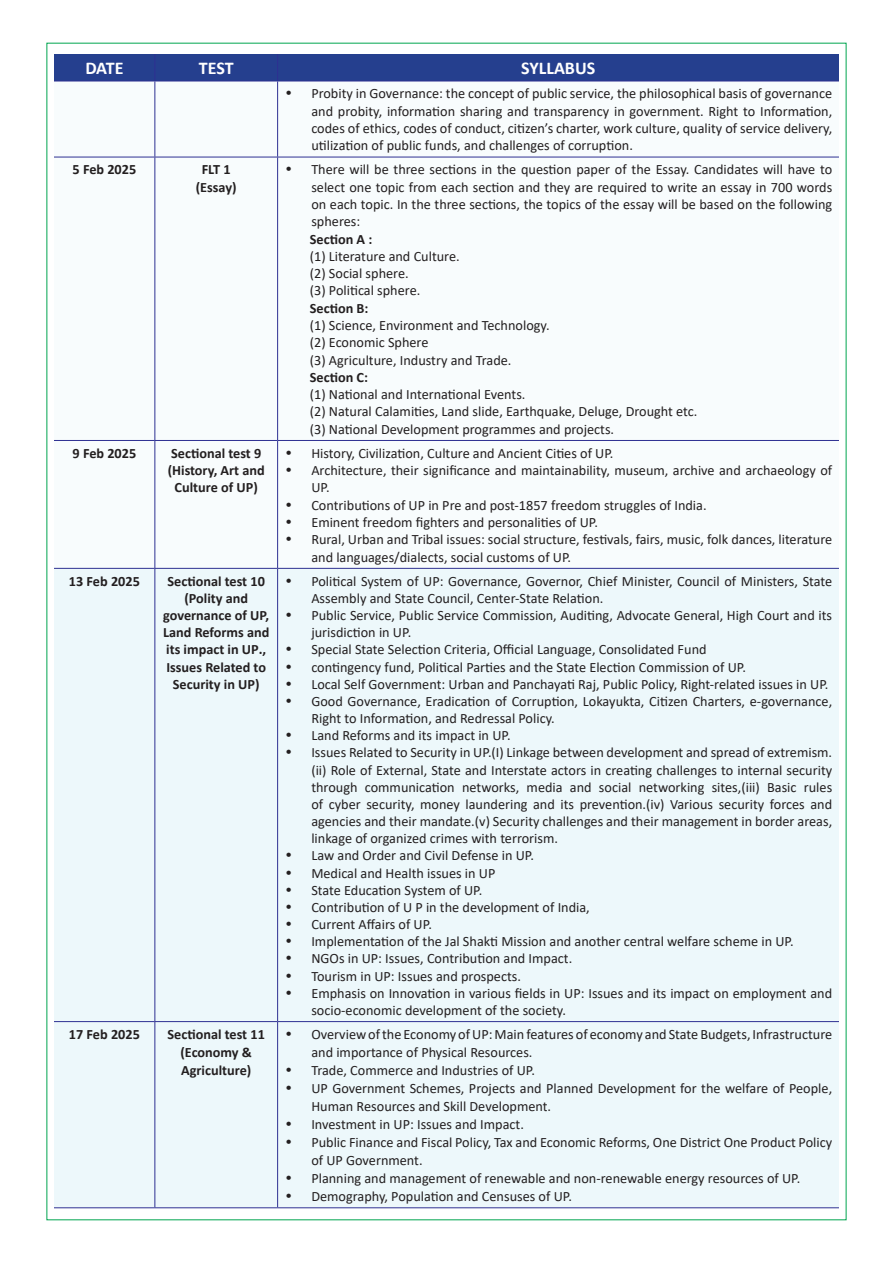
<style>
.page{position:relative;width:893px;height:1263px;background:#fff}
.page>*{position:absolute;margin:0;border:0;box-sizing:border-box;transform-origin:0 0}
.t1{font:700 18px "Calibri";color:#fff}
.List_Paragraph{font:14.25px/17.1px "Calibri";color:#231f20}
.List_Paragraph-2{font:700 14.25px/17.1px "Calibri";color:#231f20;text-align:center}
.s1{font-family:"Book Antiqua"}
</style>
<div class="page">
<svg style="left:54px;top:82px;width:785px;height:486px"></svg>
<div style="left:54px;top:569px;width:785px;height:638px;background:#edf8fb"></div>
<hr style="left:155px;top:1207px;width:123px;height:1px;background:#2e3092">
<hr style="left:154px;top:81px;width:1px;height:76px;background:#2e3092">
<hr style="left:277px;top:81px;width:1px;height:76px;background:#2e3092">
<hr style="left:54px;top:157px;width:101px;height:1px;background:#2e3092">
<hr style="left:155px;top:157px;width:123px;height:1px;background:#2e3092">
<hr style="left:154px;top:157px;width:1px;height:283px;background:#2e3092">
<hr style="left:278px;top:157px;width:561px;height:1px;background:#2e3092">
<hr style="left:277px;top:157px;width:1px;height:283px;background:#2e3092">
<hr style="left:54px;top:440px;width:101px;height:1px;background:#2e3092">
<hr style="left:155px;top:440px;width:123px;height:1px;background:#2e3092">
<hr style="left:154px;top:441px;width:1px;height:127px;background:#2e3092">
<hr style="left:278px;top:440px;width:561px;height:1px;background:#2e3092">
<hr style="left:277px;top:441px;width:1px;height:127px;background:#2e3092">
<hr style="left:54px;top:568px;width:101px;height:1px;background:#2e3092">
<hr style="left:155px;top:568px;width:123px;height:1px;background:#2e3092">
<hr style="left:154px;top:569px;width:1px;height:452px;background:#2e3092">
<hr style="left:278px;top:568px;width:561px;height:1px;background:#2e3092">
<hr style="left:277px;top:569px;width:1px;height:452px;background:#2e3092">
<hr style="left:54px;top:1021px;width:101px;height:1px;background:#2e3092">
<hr style="left:155px;top:1021px;width:123px;height:1px;background:#2e3092">
<hr style="left:154px;top:1022px;width:1px;height:185px;background:#2e3092">
<hr style="left:278px;top:1021px;width:561px;height:1px;background:#2e3092">
<hr style="left:277px;top:1022px;width:1px;height:185px;background:#2e3092">
<hr style="left:54px;top:1207px;width:101px;height:1px;background:#2e3092">
<hr style="left:278px;top:1207px;width:561px;height:1px;background:#2e3092">
<div style="left:54px;top:54px;width:785px;height:27px;background:#253f8e"></div>
<hr style="left:54px;top:81px;width:101px;height:1px;background:#2e3092">
<hr style="left:155px;top:81px;width:123px;height:1px;background:#2e3092">
<hr style="left:278px;top:81px;width:561px;height:1px;background:#2e3092">
<p class="t1" style="left:85px;top:56px;width:40px">DATE</p>
<p class="t1" style="left:199px;top:56px;width:36px">TEST</p>
<p class="t1" style="left:521px;top:56px;width:76px">SYLLABUS</p>
<p class="List_Paragraph" style="left:311px;top:85px;width:522px;text-align:justify;text-indent:-27px"><span class="s1">•</span> Probity in Governance: the concept of public service, the philosophical basis of governance and probity, information sharing and transparency in government. Right to Information, codes of ethics, codes of conduct, citizen’s charter, work culture, quality of service delivery, utilization of public funds, and challenges of corruption.</p>
<p class="List_Paragraph-2" style="left:73px;top:161px;width:65px">5 Feb 2025</p>
<p class="List_Paragraph-2" style="left:196px;top:161px;width:42px">FLT 1 (Essay)</p>
<p class="List_Paragraph" style="left:311px;top:161px;width:522px;text-align:justify;text-indent:-27px"><span class="s1">•</span> There will be three sections in the question paper of the Essay. Candidates will have to select one topic from each section and they are required to write an essay in 700 words on each topic. In the three sections, the topics of the essay will be based on the following spheres:</p>
<p class="List_Paragraph-2" style="left:310px;top:230px;width:64px">Section A :</p>
<p class="List_Paragraph" style="left:310px;top:247px;width:151px">(1) Literature and Culture.</p>
<p class="List_Paragraph" style="left:310px;top:265px;width:100px">(2) Social sphere.</p>
<p class="List_Paragraph" style="left:310px;top:282px;width:112px">(3) Political sphere.</p>
<p class="List_Paragraph-2" style="left:310px;top:299px;width:60px">Section B:</p>
<p class="List_Paragraph" style="left:310px;top:316px;width:241px">(1) Science, Environment and Technology.</p>
<p class="List_Paragraph" style="left:310px;top:334px;width:120px">(2) Economic Sphere</p>
<p class="List_Paragraph" style="left:310px;top:351px;width:203px">(3) Agriculture, Industry and Trade.</p>
<p class="List_Paragraph-2" style="left:310px;top:368px;width:60px">Section C:</p>
<p class="List_Paragraph" style="left:310px;top:385px;width:217px">(1) National and International Events.</p>
<p class="List_Paragraph" style="left:310px;top:403px;width:389px">(2) Natural Calamities, Land slide, Earthquake, Deluge, Drought etc.</p>
<p class="List_Paragraph" style="left:310px;top:420px;width:306px">(3) National Development programmes and projects.</p>
<p class="List_Paragraph-2" style="left:73px;top:444px;width:65px">9 Feb 2025</p>
<p class="List_Paragraph-2" style="left:168px;top:444px;width:99px">Sectional test 9 (History, Art and<br>Culture of UP)</p>
<p class="List_Paragraph" style="left:284px;top:444px;width:331px"><span class="s1">•</span> History, Civilization, Culture and Ancient Cities of UP.</p>
<p class="List_Paragraph" style="left:311px;top:461px;width:522px;text-indent:-27px"><span class="s1">•</span> Architecture, their significance and maintainability, museum, archive and archaeology of<br>UP.</p>
<p class="List_Paragraph" style="left:284px;top:496px;width:424px"><span class="s1">•</span> Contributions of UP in Pre and post-1857 freedom struggles of India.</p>
<p class="List_Paragraph" style="left:284px;top:513px;width:315px"><span class="s1">•</span> Eminent freedom fighters and personalities of UP.</p>
<p class="List_Paragraph" style="left:311px;top:531px;width:522px;text-indent:-27px"><span class="s1">•</span> Rural, Urban and Tribal issues: social structure, festivals, fairs, music, folk dances, literature and languages/dialects, social customs of UP.</p>
<p class="List_Paragraph-2" style="left:69px;top:572px;width:72px">13 Feb 2025</p>
<p class="List_Paragraph-2" style="left:163px;top:572px;width:108px">Sectional test 10 (Polity and governance of UP,<br>Land Reforms and its impact in UP.,<br>Issues Related to<br>Security in UP)</p>
<p class="List_Paragraph" style="left:311px;top:572px;width:522px;text-indent:-27px"><span class="s1">•</span> Political System of UP: Governance, Governor, Chief Minister, Council of Ministers, State<br>Assembly and State Council, Center-State Relation.</p>
<p class="List_Paragraph" style="left:311px;top:606px;width:522px;text-indent:-27px"><span class="s1">•</span> Public Service, Public Service Commission, Auditing, Advocate General, High Court and its jurisdiction in UP.</p>
<p class="List_Paragraph" style="left:284px;top:641px;width:424px"><span class="s1">•</span> Special State Selection Criteria, Official Language, Consolidated Fund</p>
<p class="List_Paragraph" style="left:284px;top:658px;width:463px"><span class="s1">•</span> contingency fund, Political Parties and the State Election Commission of UP.</p>
<p class="List_Paragraph" style="left:284px;top:675px;width:546px"><span class="s1">•</span> Local Self Government: Urban and Panchayati Raj, Public Policy, Right-related issues in UP.</p>
<p class="List_Paragraph" style="left:311px;top:692px;width:522px;text-indent:-27px"><span class="s1">•</span> Good Governance, Eradication of Corruption, Lokayukta, Citizen Charters, e-governance,<br>Right to Information, and Redressal Policy.</p>
<p class="List_Paragraph" style="left:284px;top:727px;width:228px"><span class="s1">•</span> Land Reforms and its impact in UP.</p>
<p class="List_Paragraph" style="left:311px;top:744px;width:522px;text-align:justify;text-indent:-27px"><span class="s1">•</span> Issues Related to Security in UP.(I) Linkage between development and spread of extremism. (ii) Role of External, State and Interstate actors in creating challenges to internal security through communication networks, media and social networking sites,(iii) Basic rules of cyber security, money laundering and its prevention.(iv) Various security forces and agencies and their mandate.(v) Security challenges and their management in border areas, linkage of organized crimes with terrorism.</p>
<p class="List_Paragraph" style="left:284px;top:847px;width:251px"><span class="s1">•</span> Law and Order and Civil Defense in UP.</p>
<p class="List_Paragraph" style="left:284px;top:864px;width:213px"><span class="s1">•</span> Medical and Health issues in UP</p>
<p class="List_Paragraph" style="left:284px;top:881px;width:200px"><span class="s1">•</span> State Education System of UP.</p>
<p class="List_Paragraph" style="left:284px;top:898px;width:307px"><span class="s1">•</span> Contribution of U P in the development of India,</p>
<p class="List_Paragraph" style="left:284px;top:915px;width:149px"><span class="s1">•</span> Current Affairs of UP.</p>
<p class="List_Paragraph" style="left:284px;top:932px;width:511px"><span class="s1">•</span> Implementation of the Jal Shakti Mission and another central welfare scheme in UP.</p>
<p class="List_Paragraph" style="left:284px;top:950px;width:289px"><span class="s1">•</span> NGOs in UP: Issues, Contribution and Impact.</p>
<p class="List_Paragraph" style="left:284px;top:967px;width:238px"><span class="s1">•</span> Tourism in UP: Issues and prospects.</p>
<p class="List_Paragraph" style="left:311px;top:984px;width:522px;text-indent:-27px"><span class="s1">•</span> Emphasis on Innovation in various fields in UP: Issues and its impact on employment and socio-economic development of the society.</p>
<p class="List_Paragraph-2" style="left:69px;top:1025px;width:72px">17 Feb 2025</p>
<p class="List_Paragraph-2" style="left:168px;top:1025px;width:99px;line-height:18px">Sectional test 11 (Economy &amp;<br>Agriculture)</p>
<p class="List_Paragraph" style="left:311px;top:1025px;width:522px;line-height:18px;text-indent:-27px"><span class="s1">•</span> Overview of the Economy of UP: Main features of economy and State Budgets, Infrastructure and importance of Physical Resources.</p>
<p class="List_Paragraph" style="left:284px;top:1061px;width:252px"><span class="s1">•</span> Trade, Commerce and Industries of UP.</p>
<p class="List_Paragraph" style="left:311px;top:1079px;width:522px;line-height:18px;text-indent:-27px"><span class="s1">•</span> UP Government Schemes, Projects and Planned Development for the welfare of People,<br>Human Resources and Skill Development.</p>
<p class="List_Paragraph" style="left:284px;top:1115px;width:241px"><span class="s1">•</span> Investment in UP: Issues and Impact.</p>
<p class="List_Paragraph" style="left:311px;top:1133px;width:522px;line-height:18px;text-indent:-27px"><span class="s1">•</span> Public Finance and Fiscal Policy, Tax and Economic Reforms, One District One Product Policy of UP Government.</p>
<p class="List_Paragraph" style="left:284px;top:1169px;width:518px"><span class="s1">•</span> Planning and management of renewable and non-renewable energy resources of UP.</p>
<p class="List_Paragraph" style="left:284px;top:1187px;width:289px"><span class="s1">•</span> Demography, Population and Censuses of UP.</p>
</div>
